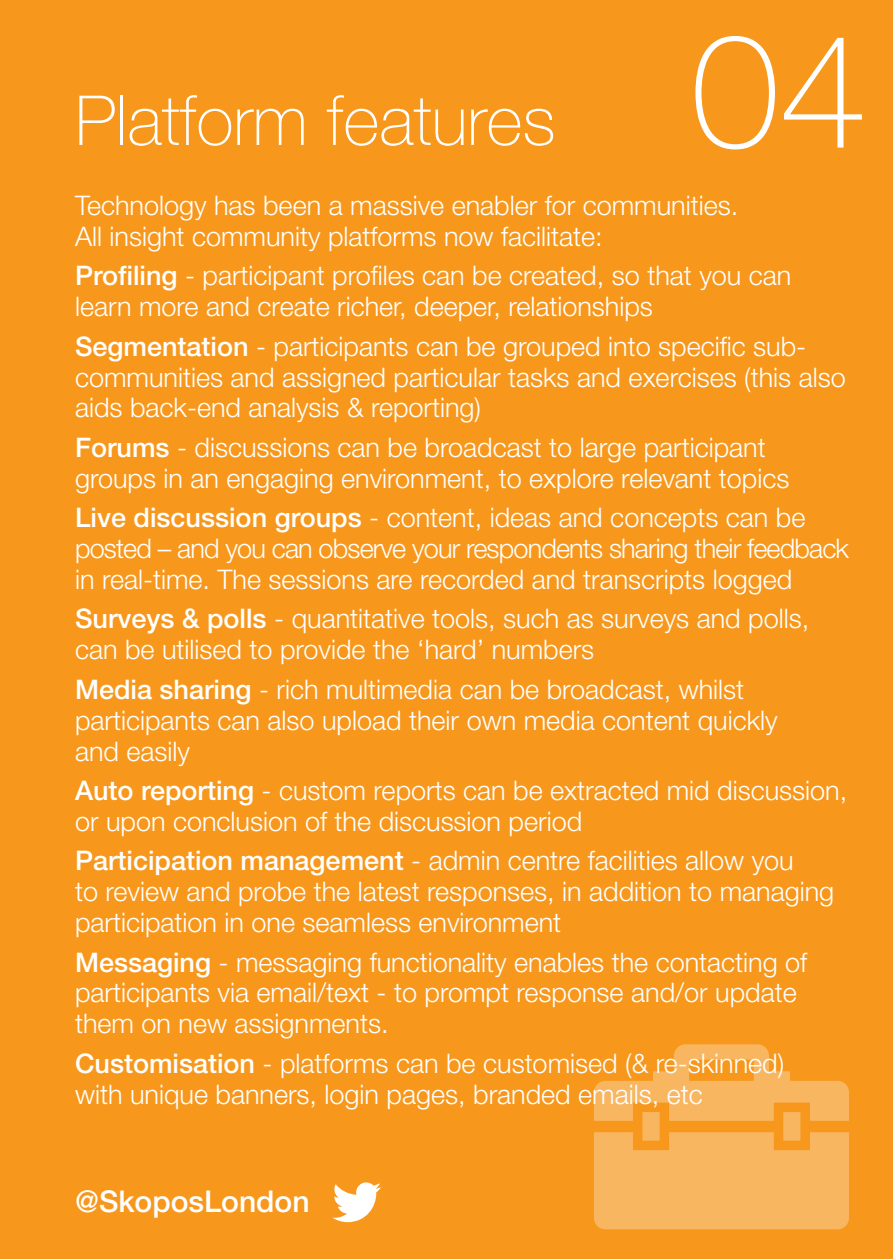
<style>
.page{position:relative;width:893px;height:1259px;background:#f7981d}
.page>*{position:absolute;margin:0;border:0;box-sizing:border-box;transform-origin:0 0}
.t1{font:100 159px "Helvetica Neue LT Std";color:#fff}
.t2{font:100 69px "Helvetica Neue LT Std";color:#fff}
.t3{font:500 30px "Helvetica Neue LT Std";color:#fff}
.t4{font:300 27px/30.9px "Helvetica Neue LT Std";color:#fff}
.s1{font-weight:500}
</style>
<div class="page">
<svg style="left:332px;top:1182px;width:49px;height:40px"></svg>
<svg style="left:594px;top:1044px;width:255px;height:185px;fill:#f9b660"></svg>
<p class="t2" style="left:75px;top:81px;width:482px">Platform features</p>
<p class="t1" style="left:691px;top:0;width:178px">04</p>
<p class="t4" style="left:75px;top:189px;width:665px">Technology has been a massive enabler for communities.<br>All insight community platforms now facilitate:</p>
<p class="t4" style="left:75px;top:260px;width:718px"><span class="s1">Profiling</span> - participant profiles can be created, so that you can learn more and create richer, deeper, relationships</p>
<p class="t4" style="left:75px;top:330px;width:772px"><span class="s1">Segmentation</span> - participants can be grouped into specific sub&shy;communities and assigned particular tasks and exercises (this also aids back-end analysis &amp; reporting)</p>
<p class="t4" style="left:75px;top:431px;width:716px"><span class="s1">Forums</span> - discussions can be broadcast to large participant groups in an engaging environment, to explore relevant topics</p>
<p class="t4" style="left:75px;top:501px;width:775px"><span class="s1">Live discussion groups</span> - content, ideas and concepts can be posted – and you can observe your respondents sharing their feedback in real-time. The sessions are recorded and transcripts logged</p>
<p class="t4" style="left:75px;top:603px;width:736px"><span class="s1">Surveys &amp; polls</span> - quantitative tools, such as surveys and polls, can be utilised to provide the ‘hard’ numbers</p>
<p class="t4" style="left:75px;top:673px;width:704px"><span class="s1">Media sharing</span> - rich multimedia can be broadcast, whilst participants can also upload their own media content quickly and easily</p>
<p class="t4" style="left:75px;top:774px;width:774px"><span class="s1">Auto reporting</span> - custom reports can be extracted mid discussion, or upon conclusion of the discussion period</p>
<p class="t4" style="left:75px;top:844px;width:761px"><span class="s1">Participation management</span> - admin centre facilities allow you<br>to review and probe the latest responses, in addition to managing participation in one seamless environment</p>
<p class="t4" style="left:75px;top:946px;width:734px"><span class="s1">Messaging</span> - messaging functionality enables the contacting of participants via email/text - to prompt response and/or update them on new assignments.</p>
<p class="t4" style="left:75px;top:1047px;width:711px"><span class="s1">Customisation</span> - platforms can be customised (&amp; re-skinned) with unique banners, login pages, branded emails, etc</p>
<p class="t3" style="left:75px;top:1183px;width:236px">@SkoposLondon</p>
</div>
